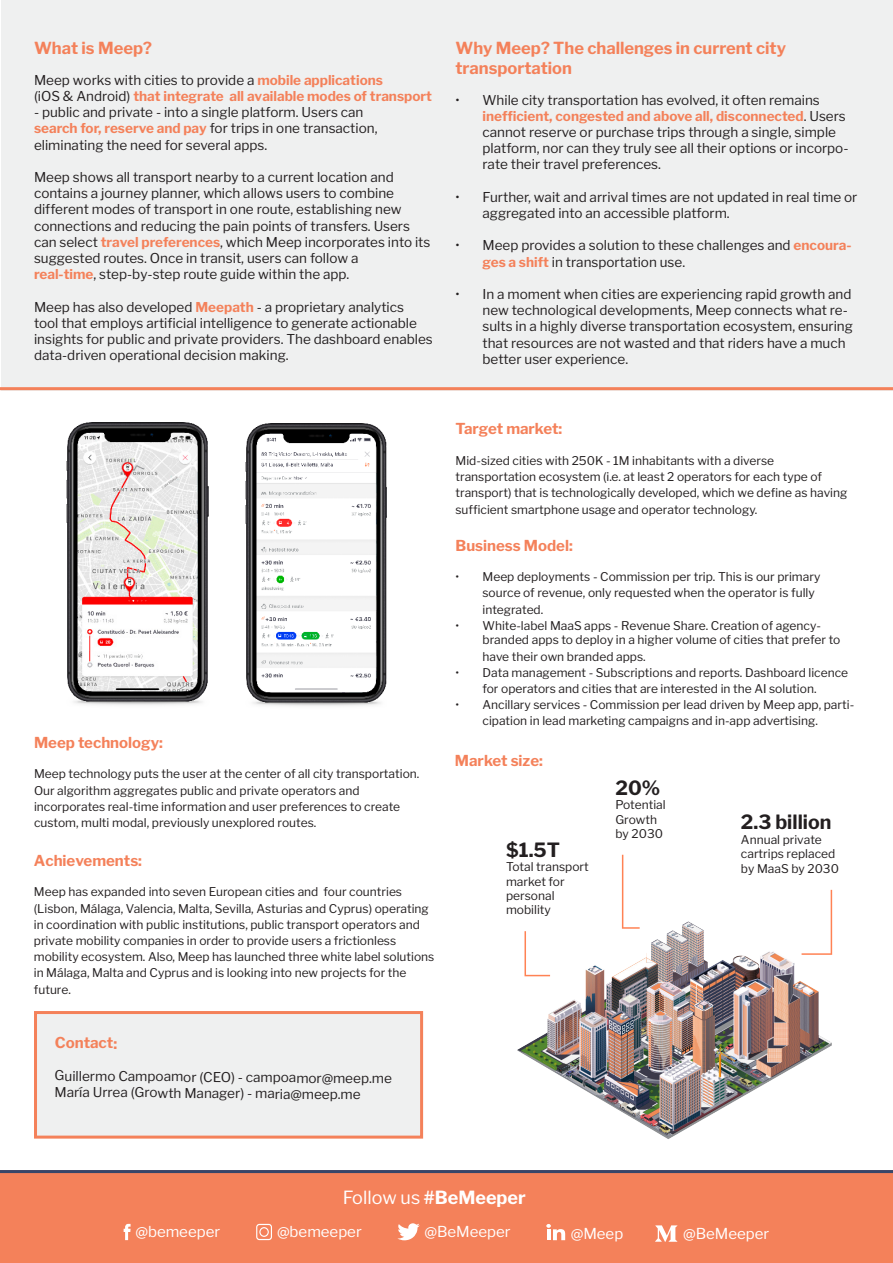
<style>
.page{position:relative;width:893px;height:1263px;background:#fff}
.page>*{position:absolute;margin:0;border:0;box-sizing:border-box;transform-origin:0 0}
.t1{font:700 19.5px "Libre Franklin";color:#231f20}
.t2{font:700 18px "Libre Franklin";color:#fff}
.t3{font:700 16.5px "Libre Franklin";color:#f4815a}
.t4{font:700 15px "Libre Franklin";color:#f4815a}
.t5{font:15px "Libre Franklin";color:#fff}
.t6{font:13.5px/16.2px "Libre Franklin";color:#231f20}
.t7{font:700 13.5px "Libre Franklin";color:#f4815a}
.t8{font:12px/16.2px "Libre Franklin";color:#231f20}
.s1{font-weight:700;color:#f4815a}
.s2{font-weight:400;color:#231f20}
.s3{font-weight:400}
</style>
<div class="page">
<img style="left:517px;top:854px;width:316px;height:285px">
<svg style="left:524px;top:931px;width:26px;height:45px"></svg>
<svg style="left:801px;top:890px;width:31px;height:65px"></svg>
<svg style="left:622px;top:855px;width:18px;height:74px"></svg>
<div style="left:1px;top:0;width:892px;height:391px;background:#eff0f0"></div>
<hr style="left:0;top:387px;width:893px;height:3px;background:#f4815a">
<div style="left:0;top:1170px;width:893px;height:93px;background:#f4815a"></div>
<img style="left:67px;top:422px;width:142px;height:283px">
<img style="left:245px;top:423px;width:141px;height:283px">
<div style="left:34px;top:1011px;width:389px;height:127px;background:#eff0f0;border:3px solid #f4815a"></div>
<svg style="left:124px;top:1224px;width:7px;height:16px"></svg>
<svg style="left:256px;top:1224px;width:16px;height:16px"></svg>
<svg style="left:397px;top:1223px;width:23px;height:17px"></svg>
<svg style="left:546px;top:1224px;width:19px;height:16px"></svg>
<svg style="left:655px;top:1225px;width:22px;height:17px"></svg>
<hr style="left:0;top:1170px;width:893px;height:3px;background:#384669">
<p class="t3" style="left:34px;top:38px;width:119px">What is Meep?</p>
<p class="t6" style="left:34px;top:72px;width:350px">Meep works with cities to provide a <span class="s1">mobile applications</span></p>
<p class="t7" style="left:34px;top:88px;width:400px"><span class="s2">(iOS &amp; Android)</span> that integrate all available modes of transport</p>
<p class="t6" style="left:34px;top:104px;width:331px">- public and private - into a single platform. Users can</p>
<p class="t6" style="left:34px;top:120px;width:345px"><span class="s1">search for, reserve and pay</span> for trips in one transaction,</p>
<p class="t6" style="left:34px;top:137px;width:235px">eliminating the need for several apps.</p>
<p class="t6" style="left:34px;top:169px;width:361px">Meep shows all transport nearby to a current location and</p>
<p class="t6" style="left:34px;top:185px;width:362px">contains a journey planner, which allows users to combine</p>
<p class="t6" style="left:34px;top:201px;width:369px">different modes of transport in one route, establishing new</p>
<p class="t6" style="left:34px;top:218px;width:398px">connections and reducing the pain points of transfers. Users can select <span class="s1">travel preferences</span>, which Meep incorporates into its suggested routes. Once in transit, users can follow a</p>
<p class="t6" style="left:34px;top:266px;width:317px"><span class="s1">real-time</span>, step-by-step route guide within the app.</p>
<p class="t6" style="left:34px;top:299px;width:400px">Meep has also developed <span class="s1">Meepath</span> - a proprietary analytics<br>tool that employs artificial intelligence to generate actionable insights for public and private providers. The dashboard enables data-driven operational decision making.</p>
<p class="t3" style="left:455px;top:38px;width:332px">Why Meep? The challenges in current city</p>
<p class="t3" style="left:455px;top:58px;width:118px">transportation</p>
<p class="t6" style="left:482px;top:92px;width:368px;text-indent:-27px">• While city transportation has evolved, it often remains <span class="s1">inefficient, congested and above all, disconnected</span>. Users cannot reserve or purchase trips through a single, simple platform, nor can they truly see all their options or incorpo&shy;rate their travel preferences.</p>
<p class="t6" style="left:482px;top:189px;width:376px;text-indent:-27px">• Further, wait and arrival times are not updated in real time or aggregated into an accessible platform.</p>
<p class="t6" style="left:482px;top:237px;width:370px;text-indent:-27px">• Meep provides a solution to these challenges and <span class="s1">encoura&shy;ges a shift</span> in transportation use.</p>
<p class="t6" style="left:482px;top:286px;width:372px;text-indent:-27px">• In a moment when cities are experiencing rapid growth and new technological developments, Meep connects what re&shy;sults in a highly diverse transportation ecosystem, ensuring that resources are not wasted and that riders have a much better user experience.</p>
<p class="t4" style="left:34px;top:733px;width:130px">Meep technology:</p>
<p class="t8" style="left:34px;top:766px;width:387px">Meep technology puts the user at the center of all city transportation.<br>Our algorithm aggregates public and private operators and</p>
<p class="t8" style="left:34px;top:798px;width:368px">incorporates real-time information and user preferences to create</p>
<p class="t8" style="left:34px;top:814px;width:284px">custom, multi modal, previously unexplored routes.</p>
<p class="t4" style="left:34px;top:851px;width:110px">Achievements:</p>
<p class="t8" style="left:34px;top:884px;width:396px">Meep has expanded into seven European cities and four countries (Lisbon, Málaga, Valencia, Malta, Sevilla, Asturias and Cyprus) operating in coordination with public institutions, public transport operators and private mobility companies in order to provide users a frictionless</p>
<p class="t8" style="left:34px;top:949px;width:402px">mobility ecosystem. Also, Meep has launched three white label solutions in Málaga, Malta and Cyprus and is looking into new projects for the future.</p>
<p class="t4" style="left:55px;top:1033px;width:64px;rotate:1deg">Contact:</p>
<p class="t6" style="left:55px;top:1069px;width:339px">Guillermo Campoamor (CEO) - campoamor@meep.me</p>
<p class="t6" style="left:54px;top:1085px;width:308px">María Urrea (Growth Manager) - maria@meep.me</p>
<p class="t4" style="left:455px;top:420px;width:108px">Target market:</p>
<p class="t8" style="left:455px;top:453px;width:320px">Mid-sized cities with 250K - 1M inhabitants with a diverse</p>
<p class="t8" style="left:455px;top:469px;width:393px">transportation ecosystem (i.e. at least 2 operators for each type of transport) that is technologically developed, which we define as having sufficient smartphone usage and operator technology.</p>
<p class="t4" style="left:455px;top:536px;width:119px">Business Model:</p>
<p class="t8" style="left:482px;top:569px;width:339px;text-indent:-27px">• Meep deployments - Commission per trip. This is our primary source of revenue, only requested when the operator is fully integrated.</p>
<p class="t8" style="left:482px;top:618px;width:359px;line-height:14.4px;text-indent:-27px">• White-label MaaS apps - Revenue Share. Creation of agency&shy;branded apps to deploy in a higher volume of cities that prefer to</p>
<p class="t8" style="left:482px;top:648px;width:165px">have their own branded apps.</p>
<p class="t8" style="left:455px;top:664px;width:394px;text-align:center">• Data management - Subscriptions and reports. Dashboard licence for operators and cities that are interested in the AI solution.</p>
<p class="t8" style="left:482px;top:697px;width:373px;text-indent:-27px">• Ancillary services - Commission per lead driven by Meep app, parti&shy;cipation in lead marketing campaigns and in-app advertising.</p>
<p class="t4" style="left:455px;top:752px;width:89px">Market size:</p>
<p class="t1" style="left:506px;top:838px;width:56px">$1.5T</p>
<p class="t8" style="left:506px;top:859px;width:84px">Total transport</p>
<p class="t8" style="left:506px;top:873px;width:60px">market for</p>
<p class="t8" style="left:506px;top:888px;width:50px">personal</p>
<p class="t8" style="left:506px;top:902px;width:46px">mobility</p>
<p class="t1" style="left:615px;top:776px;width:46px">20%</p>
<p class="t8" style="left:615px;top:797px;width:52px">Potential</p>
<p class="t8" style="left:615px;top:811px;width:43px">Growth</p>
<p class="t8" style="left:615px;top:825px;width:49px">by 2030</p>
<p class="t1" style="left:741px;top:811px;width:92px">2.3 billion</p>
<p class="t8" style="left:741px;top:831px;width:82px">Annual private</p>
<p class="t8" style="left:741px;top:846px;width:96px">cartrips replaced</p>
<p class="t8" style="left:741px;top:860px;width:99px">by MaaS by 2030</p>
<p class="t2" style="left:343px;top:1186px;width:184px"><span class="s3">Follow us</span> #BeMeeper</p>
<p class="t5" style="left:136px;top:1222px;width:86px">@bemeeper</p>
<p class="t5" style="left:277px;top:1222px;width:86px">@bemeeper</p>
<p class="t5" style="left:424px;top:1222px;width:88px">@BeMeeper</p>
<p class="t5" style="left:571px;top:1224px;width:54px">@Meep</p>
<p class="t5" style="left:683px;top:1225px;width:88px">@BeMeeper</p>
</div>
